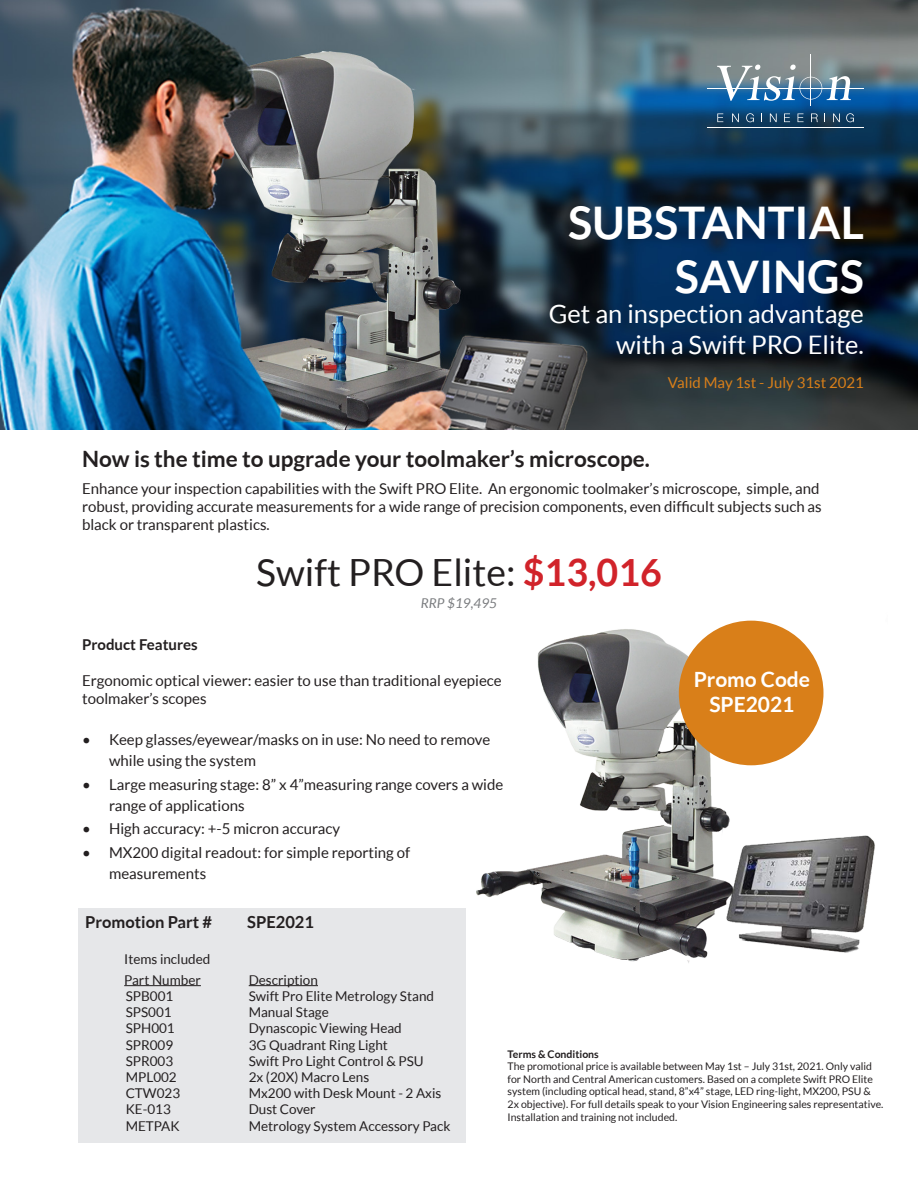
<style>
.page{position:relative;width:918px;height:1188px;background:#fff}
.page>*{position:absolute;margin:0;border:0;box-sizing:border-box;transform-origin:0 0}
.t1{font:700 45px/54px "Lato";color:#fff;text-align:right}
.t2{font:37.5px "Lato";color:#231f20}
.t3{font:25.5px "Lato";color:#fff}
.t4{font:700 22.5px "Lato";color:#231f20}
.t5{font:700 21px/25.2px "Lato";color:#fff;text-align:center}
.t6{font:700 16.5px "Lato";color:#231f20}
.t7{font:15px/18px "Lato";color:#231f20}
.t8{font:15px "Lato";color:#d97f19}
.t9{font:700 15px "Lato";color:#231f20}
.t10{font:13.5px "Lato";color:#231f20}
.t11{font:italic 13.5px "Lato";color:#7a7c7f}
.t12{font:10.5px/12.6px "Lato";color:#231f20}
.t13{font:700 10.5px "Lato";color:#231f20}
.s1{font-weight:700;color:#d1232a}
</style>
<div class="page">
<img style="left:0;top:0;width:918px;height:430px">
<svg style="left:717px;top:113px;width:6px;height:9px"></svg>
<svg style="left:732px;top:113px;width:7px;height:9px"></svg>
<svg style="left:746px;top:113px;width:8px;height:9px"></svg>
<svg style="left:770px;top:113px;width:7px;height:9px"></svg>
<svg style="left:784px;top:113px;width:6px;height:9px"></svg>
<svg style="left:798px;top:113px;width:6px;height:9px"></svg>
<svg style="left:811px;top:113px;width:7px;height:9px"></svg>
<svg style="left:833px;top:113px;width:7px;height:9px"></svg>
<svg style="left:846px;top:113px;width:8px;height:9px"></svg>
<hr style="left:707px;top:127px;width:157px;height:1px;background:#fff">
<hr style="left:707px;top:88px;width:157px;height:1px;background:#fff">
<svg style="left:717px;top:65px;width:134px;height:36px"></svg>
<hr style="left:811px;top:54px;width:1px;height:51px;background:#fff">
<img style="left:476px;top:620px;width:399px;height:343px">
<div style="left:679px;top:621px;width:144px;height:144px;background:#d97f19;border-radius:50%"></div>
<div style="left:79px;top:908px;width:387px;height:234px;background:#e6e7e9"></div>
<hr style="left:124px;top:985px;width:77px;height:1px;background:#231f20">
<hr style="left:249px;top:985px;width:69px;height:1px;background:#231f20">
<p class="t1" style="left:568px;top:195px;width:297px">SUBSTANTIAL<br>SAVINGS</p>
<p class="t3" style="left:549px;top:300px;width:317px">Get an inspection advantage</p>
<p class="t3" style="left:616px;top:330px;width:249px">with a Swift PRO Elite.</p>
<p class="t8" style="left:668px;top:374px;width:198px">Valid May 1st - July 31st 2021</p>
<p class="t4" style="left:82px;top:446px;width:569px">Now is the time to upgrade your toolmaker’s microscope.</p>
<p class="t7" style="left:82px;top:479px;width:741px">Enhance your inspection capabilities with the Swift PRO Elite. An ergonomic toolmaker’s microscope, simple, and robust, providing accurate measurements for a wide range of precision components, even difficult subjects such as black or transparent plastics.</p>
<p class="t2" style="left:256px;top:552px;width:407px">Swift PRO Elite: <span class="s1">$13,016</span></p>
<p class="t11" style="left:421px;top:596px;width:78px">RRP $19,495</p>
<p class="t9" style="left:82px;top:636px;width:117px">Product Features</p>
<p class="t7" style="left:82px;top:671px;width:421px">Ergonomic optical viewer: easier to use than traditional eyepiece toolmaker’s scopes</p>
<p class="t7" style="left:109px;top:729px;width:383px;line-height:21px;text-indent:-27px">• Keep glasses/eyewear/masks on in use: No need to remove while using the system</p>
<p class="t7" style="left:109px;top:774px;width:396px;line-height:21px;text-indent:-27px">• Large measuring stage: 8” x 4”measuring range covers a wide range of applications</p>
<p class="t7" style="left:82px;top:820px;width:260px">• High accuracy: +-5 micron accuracy</p>
<p class="t7" style="left:109px;top:842px;width:303px;line-height:21px;text-indent:-27px">• MX200 digital readout: for simple reporting of measurements</p>
<p class="t5" style="left:694px;top:667px;width:118px">Promo Code<br>SPE2021</p>
<p class="t6" style="left:85px;top:913px;width:128px">Promotion Part #</p>
<p class="t6" style="left:247px;top:913px;width:68px">SPE2021</p>
<p class="t10" style="left:124px;top:952px;width:88px">Items included</p>
<p class="t10" style="left:124px;top:972px;width:78px">Part Number</p>
<p class="t10" style="left:249px;top:972px;width:71px">Description</p>
<p class="t10" style="left:126px;top:989px;width:49px">SPB001</p>
<p class="t10" style="left:249px;top:989px;width:187px">Swift Pro Elite Metrology Stand</p>
<p class="t10" style="left:126px;top:1005px;width:48px">SPS001</p>
<p class="t10" style="left:249px;top:1005px;width:82px">Manual Stage</p>
<p class="t10" style="left:126px;top:1021px;width:51px">SPH001</p>
<p class="t10" style="left:249px;top:1021px;width:155px">Dynascopic Viewing Head</p>
<p class="t10" style="left:126px;top:1037px;width:49px">SPR009</p>
<p class="t10" style="left:249px;top:1037px;width:141px">3G Quadrant Ring Light</p>
<p class="t10" style="left:126px;top:1053px;width:49px">SPR003</p>
<p class="t10" style="left:249px;top:1053px;width:177px">Swift Pro Light Control &amp; PSU</p>
<p class="t10" style="left:126px;top:1070px;width:53px">MPL002</p>
<p class="t10" style="left:249px;top:1070px;width:122px">2x (20X) Macro Lens</p>
<p class="t10" style="left:126px;top:1086px;width:56px">CTW023</p>
<p class="t10" style="left:249px;top:1086px;width:194px">Mx200 with Desk Mount - 2 Axis</p>
<p class="t10" style="left:126px;top:1102px;width:47px">KE-013</p>
<p class="t10" style="left:249px;top:1102px;width:69px">Dust Cover</p>
<p class="t10" style="left:126px;top:1118px;width:55px">METPAK</p>
<p class="t10" style="left:249px;top:1118px;width:203px">Metrology System Accessory Pack</p>
<p class="t13" style="left:508px;top:1048px;width:93px">Terms &amp; Conditions</p>
<p class="t12" style="left:508px;top:1060px;width:377px">The promotional price is available between May 1st – July 31st, 2021. Only valid for North and Central American customers. Based on a complete Swift PRO Elite system (including optical head, stand, 8”x4” stage, LED ring-light, MX200, PSU &amp; 2x objective). For full details speak to your Vision Engineering sales representative.<br>Installation and training not included.</p>
</div>
